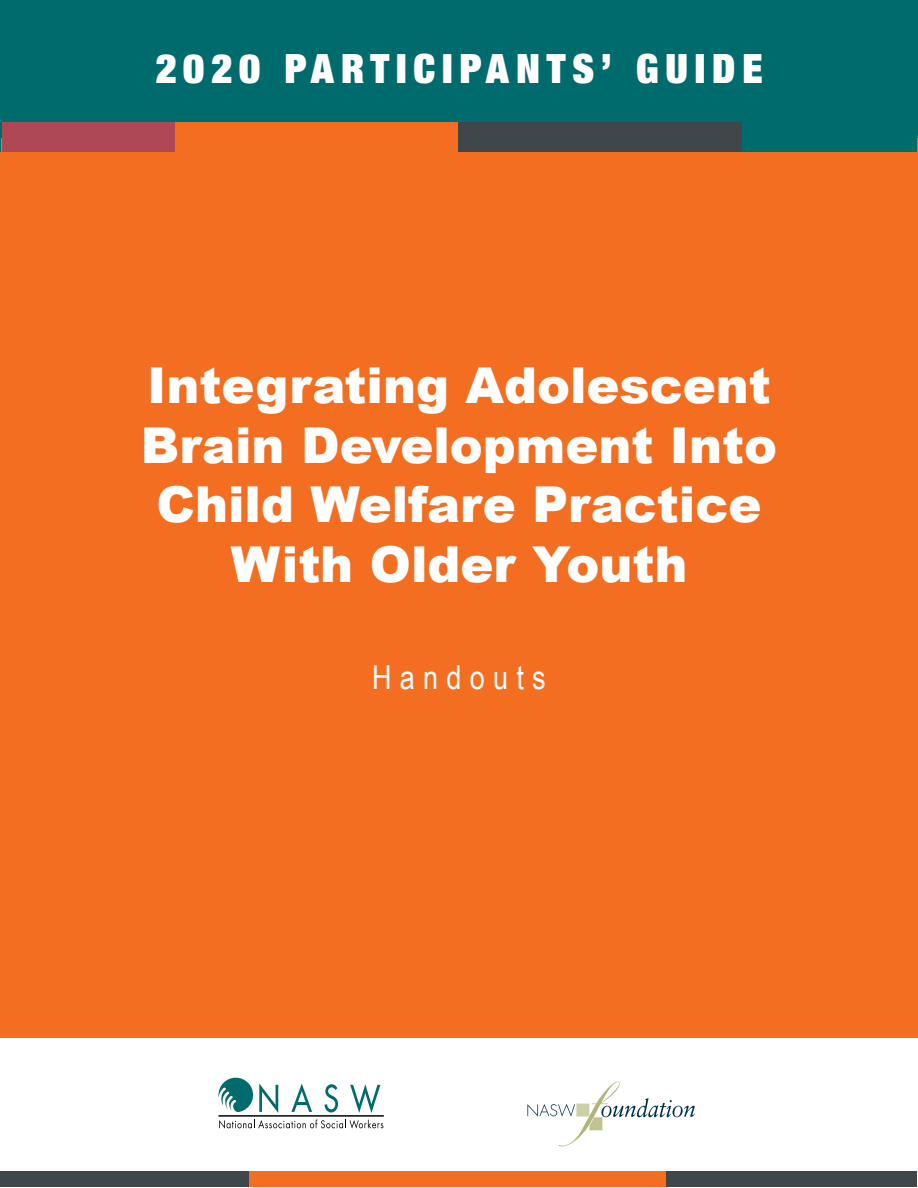
<style>
.page{position:relative;width:918px;height:1188px;background:#fff}
.page>*{position:absolute;margin:0;border:0;box-sizing:border-box;transform-origin:0 0}
.t1{font:900 49.5px/59.4px "Arial";color:#fff;text-align:center}
.t2{font:900 expanded 40.5px "Helvetica Neue";letter-spacing:.17em;color:#fff}
.t3{font:33px "Arial Narrow";letter-spacing:.25em;color:#fff}
</style>
<div class="page">
<div style="left:0;top:123px;width:917px;height:914px;background:#f36e21"></div>
<div style="left:0;top:0;width:917px;height:137px;background:#006b6d"></div>
<svg style="left:219px;top:1078px;width:34px;height:34px"></svg>
<hr style="left:219px;top:1115px;width:165px;height:2px;background:#040503">
<svg style="left:219px;top:1120px;width:164px;height:9px"></svg>
<svg style="left:259px;top:1084px;width:19px;height:29px"></svg>
<svg style="left:291px;top:1084px;width:21px;height:28px"></svg>
<svg style="left:324px;top:1084px;width:14px;height:28px"></svg>
<svg style="left:350px;top:1084px;width:30px;height:29px"></svg>
<svg style="left:527px;top:1082px;width:168px;height:64px"></svg>
<div style="left:0;top:1171px;width:916px;height:16px;background:#3f474a"></div>
<div style="left:250px;top:1171px;width:416px;height:16px;background:#f36e21"></div>
<div style="left:174px;top:123px;width:284px;height:29px;background:#f36e21"></div>
<div style="left:0;top:123px;width:174px;height:29px;background:#af4856"></div>
<div style="left:741px;top:123px;width:175px;height:29px;background:#006b6d"></div>
<div style="left:458px;top:123px;width:283px;height:29px;background:#3f474a"></div>
<svg style="left:0;top:123px;width:1px;height:29px"></svg>
<p class="t2" style="left:155px;top:43px;width:609px">2020 PARTICIPANTS’ GUIDE</p>
<p class="t1" style="left:141px;top:355px;width:638px">Integrating Adolescent<br>Brain Development Into<br>Child Welfare Practice<br>With Older Youth</p>
<p class="t3" style="left:372px;top:653px;width:175px">Handouts</p>
</div>
